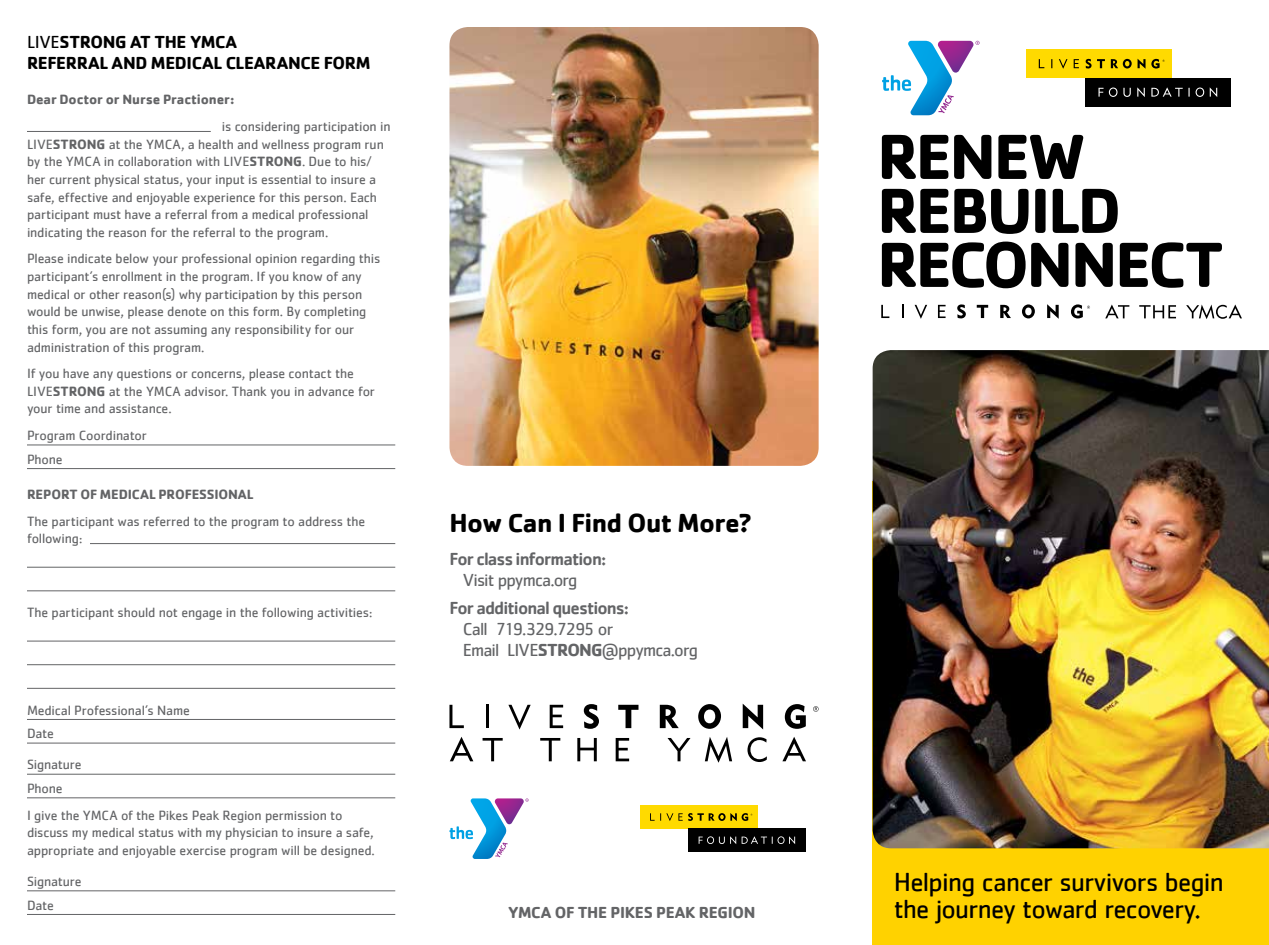
<style>
.page{position:relative;width:1269px;height:945px;background:#fff}
.page>*{position:absolute;margin:0;border:0;box-sizing:border-box;transform-origin:0 0}
.t1{font:700 66px/54px "Cachet";letter-spacing:-.04em;color:#000}
.t2{font:27px/27px "Cachet";letter-spacing:-.025em;color:#000}
.t3{font:700 27px "Cachet";letter-spacing:-.02em;color:#000}
.t4{font:18px/21px "Cachet";letter-spacing:-.05em;color:#636466}
.t5{font:700 18px/21px "Cachet";letter-spacing:-.02em;color:#000}
.t6{font:500 18px "Cachet";letter-spacing:-.05em;color:#636466}
.t7{font:700 16.5px "Cachet";letter-spacing:-.015em;color:#636466}
.t8{font:13.8px/17.5px "Cachet";letter-spacing:-.01em;color:#636466}
.t9{font:700 13.8px "Cachet";letter-spacing:-.01em;color:#636466}
.s1{font-weight:400}
.s2{font-weight:700}
</style>
<div class="page">
<div style="left:873px;top:482px;width:396px;height:463px;background:#ffd200"></div>
<div style="left:1027px;top:50px;width:145px;height:28px;background:#ffda00"></div>
<div style="left:1085px;top:78px;width:145px;height:29px;background:#000"></div>
<svg style="left:1099px;top:87px;width:118px;height:10px"></svg>
<svg style="left:1039px;top:59px;width:126px;height:10px"></svg>
<svg style="left:882px;top:41px;width:98px;height:74px"></svg>
<svg style="left:881px;top:305px;width:8px;height:13px"></svg>
<svg style="left:902px;top:305px;width:2px;height:13px"></svg>
<svg style="left:915px;top:305px;width:12px;height:14px"></svg>
<svg style="left:938px;top:305px;width:8px;height:13px"></svg>
<svg style="left:957px;top:304px;width:9px;height:14px"></svg>
<svg style="left:977px;top:305px;width:11px;height:13px"></svg>
<svg style="left:1000px;top:305px;width:11px;height:13px"></svg>
<svg style="left:1022px;top:304px;width:13px;height:14px"></svg>
<svg style="left:1047px;top:304px;width:12px;height:15px"></svg>
<svg style="left:1071px;top:304px;width:19px;height:14px"></svg>
<svg style="left:1105px;top:305px;width:24px;height:13px"></svg>
<svg style="left:1139px;top:305px;width:37px;height:13px"></svg>
<svg style="left:1186px;top:305px;width:56px;height:14px"></svg>
<img style="left:873px;top:350px;width:396px;height:498px">
<img style="left:449px;top:27px;width:370px;height:439px">
<hr style="left:27px;top:131px;width:184px;height:1px;background:#636466">
<hr style="left:27px;top:445px;width:368px;height:1px;background:#636466">
<hr style="left:27px;top:468px;width:368px;height:1px;background:#636466">
<hr style="left:90px;top:543px;width:305px;height:1px;background:#636466">
<hr style="left:27px;top:567px;width:368px;height:1px;background:#636466">
<hr style="left:27px;top:590px;width:368px;height:1px;background:#636466">
<hr style="left:27px;top:641px;width:368px;height:1px;background:#636466">
<hr style="left:27px;top:664px;width:368px;height:1px;background:#636466">
<hr style="left:27px;top:688px;width:368px;height:1px;background:#636466">
<hr style="left:27px;top:719px;width:368px;height:1px;background:#636466">
<hr style="left:27px;top:743px;width:368px;height:1px;background:#636466">
<hr style="left:27px;top:774px;width:368px;height:1px;background:#636466">
<hr style="left:27px;top:797px;width:368px;height:1px;background:#636466">
<hr style="left:27px;top:890px;width:368px;height:1px;background:#636466">
<hr style="left:27px;top:914px;width:368px;height:1px;background:#636466">
<svg style="left:449px;top:705px;width:15px;height:23px"></svg>
<hr style="left:486px;top:705px;width:3px;height:23px;background:#000">
<svg style="left:508px;top:705px;width:23px;height:25px"></svg>
<svg style="left:550px;top:705px;width:13px;height:23px"></svg>
<svg style="left:584px;top:704px;width:15px;height:25px"></svg>
<svg style="left:618px;top:705px;width:21px;height:23px"></svg>
<svg style="left:660px;top:705px;width:19px;height:23px"></svg>
<svg style="left:698px;top:704px;width:23px;height:25px"></svg>
<svg style="left:743px;top:704px;width:20px;height:25px"></svg>
<svg style="left:785px;top:704px;width:21px;height:25px"></svg>
<svg style="left:813px;top:706px;width:6px;height:6px"></svg>
<svg style="left:450px;top:737px;width:23px;height:24px"></svg>
<svg style="left:483px;top:738px;width:20px;height:23px"></svg>
<svg style="left:540px;top:738px;width:20px;height:23px"></svg>
<svg style="left:577px;top:738px;width:20px;height:23px"></svg>
<svg style="left:616px;top:738px;width:13px;height:23px"></svg>
<svg style="left:668px;top:738px;width:23px;height:23px"></svg>
<svg style="left:705px;top:737px;width:27px;height:26px"></svg>
<svg style="left:747px;top:737px;width:20px;height:25px"></svg>
<svg style="left:782px;top:737px;width:24px;height:24px"></svg>
<div style="left:640px;top:806px;width:118px;height:23px;background:#ffda00"></div>
<div style="left:688px;top:829px;width:118px;height:23px;background:#000"></div>
<svg style="left:699px;top:836px;width:96px;height:8px"></svg>
<svg style="left:650px;top:813px;width:102px;height:8px"></svg>
<svg style="left:449px;top:798px;width:80px;height:61px"></svg>
<h3 class="t5" style="left:27px;top:31px;width:345px"><span class="s1">LIVE</span>STRONG AT THE YMCA<br>REFERRAL AND MEDICAL CLEARANCE FORM</h3>
<p class="t9" style="left:27px;top:91px;width:209px">Dear Doctor or Nurse Practioner:</p>
<p class="t8" style="left:27px;top:117px;width:365px;text-indent:195px">is considering participation in LIVE<span class="s2">STRONG</span> at the YMCA, a health and wellness program run by the YMCA in collaboration with LIVE<span class="s2">STRONG</span>. Due to his/ her current physical status, your input is essential to insure a safe, effective and enjoyable experience for this person. Each participant must have a referral from a medical professional indicating the reason for the referral to the program.</p>
<p class="t8" style="left:27px;top:250px;width:355px">Please indicate below your professional opinion regarding this participant’s enrollment in the program. If you know of any medical or other reason(s) why participation by this person would be unwise, please denote on this form. By completing this form, you are not assuming any responsibility for our administration of this program.</p>
<p class="t8" style="left:27px;top:365px;width:350px">If you have any questions or concerns, please contact the<br>LIVE<span class="s2">STRONG</span> at the YMCA advisor. Thank you in advance for your time and assistance.</p>
<p class="t8" style="left:27px;top:423px;width:121px;line-height:23.7px">Program Coordinator<br>Phone</p>
<p class="t9" style="left:27px;top:485px;width:228px">REPORT OF MEDICAL PROFESSIONAL</p>
<p class="t8" style="left:27px;top:512px;width:340px">The participant was referred to the program to address the following:</p>
<p class="t8" style="left:27px;top:603px;width:347px">The participant should not engage in the following activities:</p>
<p class="t8" style="left:27px;top:698px;width:164px;line-height:23.7px">Medical Professional’s Name<br>Date</p>
<p class="t8" style="left:27px;top:753px;width:56px;line-height:23.7px">Signature<br>Phone</p>
<p class="t8" style="left:27px;top:806px;width:349px">I give the YMCA of the Pikes Peak Region permission to discuss my medical status with my physician to insure a safe, appropriate and enjoyable exercise program will be designed.</p>
<p class="t8" style="left:27px;top:869px;width:56px;line-height:23.7px">Signature<br>Date</p>
<h2 class="t3" style="left:449px;top:506px;width:304px">How Can I Find Out More?</h2>
<h3 class="t6" style="left:449px;top:548px;width:158px">For class information:</h3>
<h3 class="t4" style="left:463px;top:569px;width:116px">Visit ppymca.org</h3>
<h3 class="t6" style="left:449px;top:597px;width:181px">For additional questions:</h3>
<h3 class="t4" style="left:463px;top:618px;width:237px">Call 719.329.7295 or<br>Email LIVE<span class="s2">STRONG</span>@ppymca.org</h3>
<p class="t7" style="left:508px;top:902px;width:249px">YMCA OF THE PIKES PEAK REGION</p>
<h1 class="t1" style="left:877px;top:127px;width:348px">RENEW<br>REBUILD<br>RECONNECT</h1>
<h2 class="t2" style="left:894px;top:868px;width:332px">Helping cancer survivors begin the journey toward recovery.</h2>
</div>
